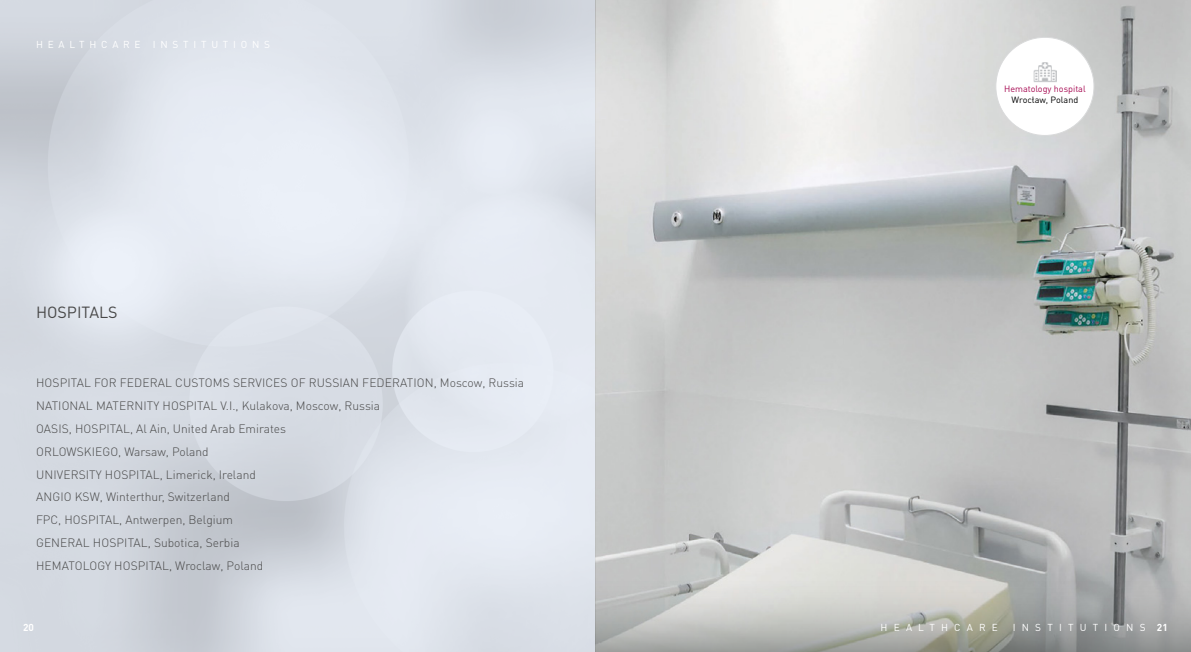
<style>
.page{position:relative;width:1191px;height:652px;background:#fff}
.page>*{position:absolute;margin:0;border:0;box-sizing:border-box;transform-origin:0 0}
.Href{font:16px "DIN Pro";color:#484848}
.reference_txt{font:300 12px "DIN Pro";color:#484848}
.txt{font:10px "DIN Pro";letter-spacing:.62em;color:#fff}
.txt-2{font:10px "DIN Pro";letter-spacing:.48em;color:#fff}
.t1{font:700 10px "DIN Pro";color:#fff}
.txt-3{font:9px/10.8px "DIN Pro";color:#a70b53;text-align:center}
.s1{color:#000}
</style>
<div class="page">
<img style="left:0;top:0;width:1191px;height:652px">
<div style="left:995px;top:37px;width:99px;height:98px;background:#fff;border-radius:50%"></div>
<img style="left:1033px;top:62px;width:23px;height:20px">
<svg style="left:595px;top:572px;width:596px;height:80px;background:#b4b6b2"></svg>
<p class="txt-2" style="left:36px;top:37px;width:236px">HEALTHCARE INSTITUTIONS</p>
<p class="Href" style="left:36px;top:302px;width:83px">HOSPITALS</p>
<p class="reference_txt" style="left:36px;top:374px;width:489px">HOSPITAL FOR FEDERAL CUSTOMS SERVICES OF RUSSIAN FEDERATION, Moscow, Russia</p>
<p class="reference_txt" style="left:36px;top:397px;width:345px">NATIONAL MATERNITY HOSPITAL V.I., Kulakova, Moscow, Russia</p>
<p class="reference_txt" style="left:36px;top:420px;width:252px">OASIS, HOSPITAL, Al Ain, United Arab Emirates</p>
<p class="reference_txt" style="left:36px;top:443px;width:174px">ORLOWSKIEGO, Warsaw, Poland</p>
<p class="reference_txt" style="left:36px;top:466px;width:221px">UNIVERSITY HOSPITAL, Limerick, Ireland</p>
<p class="reference_txt" style="left:36px;top:489px;width:195px">ANGIO KSW, Winterthur, Switzerland</p>
<p class="reference_txt" style="left:36px;top:512px;width:198px">FPC, HOSPITAL, Antwerpen, Belgium</p>
<p class="reference_txt" style="left:36px;top:535px;width:205px">GENERAL HOSPITAL, Subotica, Serbia</p>
<p class="reference_txt" style="left:36px;top:558px;width:229px">HEMATOLOGY HOSPITAL, Wroclaw, Poland</p>
<p class="txt-3" style="left:1004px;top:83px;width:83px">Hematology hospital<br><span class="s1">Wrocław, Poland</span></p>
<p class="txt" style="left:880px;top:621px;width:119px">HEALTHCARE</p>
<p class="txt" style="left:1012px;top:621px;width:134px">INSTITUTIONS</p>
<p class="t1" style="left:23px;top:621px;width:12px">20</p>
<p class="t1" style="left:1157px;top:621px;width:12px">21</p>
</div>
